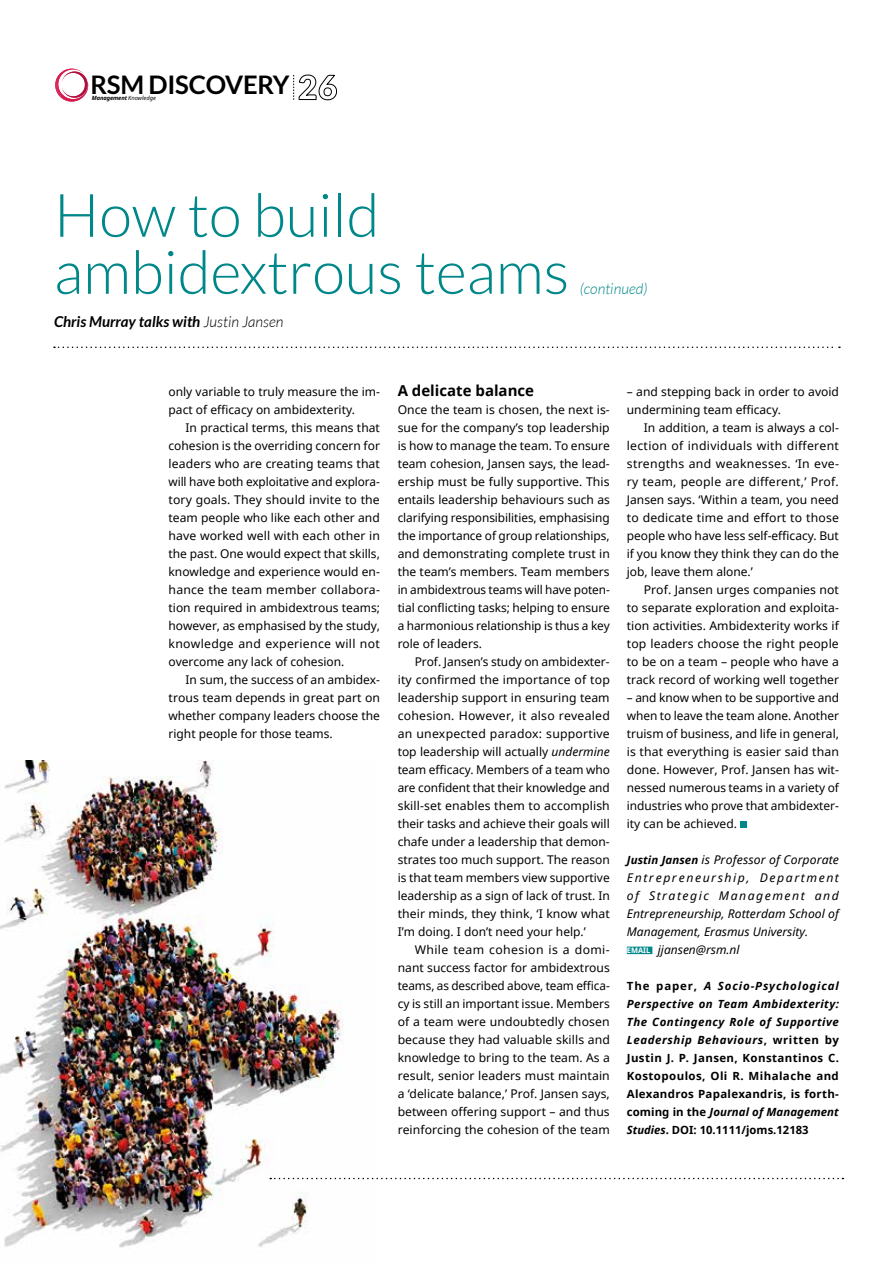
<style>
.page{position:relative;width:893px;height:1263px;background:#fff}
.page>*{position:absolute;margin:0;border:0;box-sizing:border-box;transform-origin:0 0}
.t1{font:300 60px/57px "Lato";color:#008789}
.t2{font:700 25.65px "Lato";letter-spacing:-.01em;color:#000}
.t3{font:italic 700 15px "Lato";color:#000}
.t4{font:700 15px "Noto Sans";color:#000}
.t5{font:italic 300 15px "Lato";color:#008789}
.t6{font:12px/18px "Noto Sans";color:#000;text-align:justify}
.t7{font:italic 12px/18px "Noto Sans";letter-spacing:.005em;color:#000}
.t8{font:700 11.25px/18px "Noto Sans";letter-spacing:.025em;color:#000;text-align:justify}
.t9{font:italic 700 5.7px "Noto Sans";letter-spacing:-.02em;color:#000}
.s1{font-weight:400}
.s2{font-weight:300}
.s3{font-style:italic}
.s4{font-weight:700;font-size:11.25px}
.s5{font-weight:700;font-style:normal;font-size:7.5px;color:#fff}
</style>
<div class="page">
<img style="left:0;top:761px;width:373px;height:487px">
<svg style="left:54px;top:347px;width:786px;height:1px"></svg>
<svg style="left:270px;top:1178px;width:573px;height:1px"></svg>
<div style="left:627px;top:947px;width:25px;height:7px;background:#008789"></div>
<div style="left:740px;top:821px;width:7px;height:7px;background:#008789"></div>
<svg style="left:55px;top:69px;width:27px;height:33px"></svg>
<img style="left:62px;top:72px;width:26px;height:26px">
<svg style="left:293px;top:75px;width:44px;height:25px"></svg>
<h2 class="t2" style="left:90px;top:70px;width:201px">RSM DISCOVERY</h2>
<p class="t9" style="left:92px;top:94px;width:66px">Management <span class="s1">Knowledge</span></p>
<h1 class="t1" style="left:54px;top:187px;width:517px">How to build ambidextrous teams</h1>
<p class="t3" style="left:54px;top:313px;width:231px">Chris Murray talks with <span class="s2">Justin Jansen</span></p>
<p class="t5" style="left:580px;top:280px;width:69px">(continued)</p>
<p class="t6" style="left:169px;top:382px;width:213px">only variable to truly measure the im&shy;pact of efficacy on ambidexterity.</p>
<p class="t6" style="left:169px;top:418px;width:213px;text-indent:17px">In practical terms, this means that cohesion is the overriding concern for leaders who are creating teams that will have both exploitative and explora&shy;tory goals. They should invite to the team people who like each other and have worked well with each other in the past. One would expect that skills, knowledge and experience would en&shy;hance the team member collabora&shy;tion required in ambidextrous teams; however, as emphasised by the study, knowledge and experience will not overcome any lack of cohesion.</p>
<p class="t6" style="left:169px;top:670px;width:213px;text-indent:17px">In sum, the success of an ambidex&shy;trous team depends in great part on whether company leaders choose the right people for those teams.</p>
<p class="t4" style="left:398px;top:380px;width:138px">A delicate balance</p>
<p class="t6" style="left:398px;top:400px;width:214px">Once the team is chosen, the next is&shy;sue for the company’s top leadership is how to manage the team. To ensure team cohesion, Jansen says, the lead&shy;ership must be fully supportive. This entails leadership behaviours such as clarifying responsibilities, emphasising the importance of group relationships, and demonstrating complete trust in the team’s members. Team members in ambidextrous teams will have poten&shy;tial conflicting tasks; helping to ensure a harmonious relationship is thus a key role of leaders.</p>
<p class="t6" style="left:398px;top:652px;width:214px;text-indent:17px">Prof. Jansen’s study on ambidexter&shy;ity confirmed the importance of top leadership support in ensuring team cohesion. However, it also revealed an unexpected paradox: supportive top leadership will actually <span class="s3">undermine </span>team efficacy. Members of a team who are confident that their knowledge and skill-set enables them to accomplish their tasks and achieve their goals will chafe under a leadership that demon&shy;strates too much support. The reason is that team members view supportive leadership as a sign of lack of trust. In their minds, they think, ‘I know what I’m doing. I don’t need your help.’</p>
<p class="t6" style="left:398px;top:940px;width:214px;text-indent:17px">While team cohesion is a domi&shy;nant success factor for ambidextrous teams, as described above, team effica&shy;cy is still an important issue. Members of a team were undoubtedly chosen because they had valuable skills and knowledge to bring to the team. As a result, senior leaders must maintain a ‘delicate balance,’ Prof. Jansen says, between offering support – and thus reinforcing the cohesion of the team</p>
<p class="t6" style="left:627px;top:382px;width:214px">– and stepping back in order to avoid undermining team efficacy.</p>
<p class="t6" style="left:627px;top:418px;width:214px;text-indent:17px">In addition, a team is always a col&shy;lection of individuals with different strengths and weaknesses. ‘In eve&shy;ry team, people are different,’ Prof.<br>Jansen says. ‘Within a team, you need to dedicate time and effort to those people who have less self-efficacy. But if you know they think they can do the job, leave them alone.’</p>
<p class="t6" style="left:627px;top:580px;width:214px;text-indent:17px">Prof. Jansen urges companies not to separate exploration and exploita&shy;tion activities. Ambidexterity works if top leaders choose the right people to be on a team – people who have a track record of working well together</p>
<p class="t6" style="left:627px;top:688px;width:214px">– and know when to be supportive and when to leave the team alone. Another truism of business, and life in general, is that everything is easier said than done. However, Prof. Jansen has wit&shy;nessed numerous teams in a variety of industries who prove that ambidexter&shy;ity can be achieved.</p>
<p class="t7" style="left:627px;top:850px;width:214px"><span class="s4">Justin Jansen</span> is Professor of Corporate<br>Entrepreneurship, Department of Strategic Management and<br>Entrepreneurship, Rotterdam School of<br>Management, Erasmus University.<br><span class="s5">EMAIL</span> jjansen@rsm.nl</p>
<p class="t8" style="left:627px;top:977px;width:214px">The paper, <span class="s3">A Socio-Psychological Perspective on Team Ambidexterity:<br>The Contingency Role of Supportive Leadership Behaviours</span>, written by Justin J. P. Jansen, Konstantinos C.<br>Kostopoulos, Oli R. Mihalache and Alexandros Papalexandris, is forth&shy;coming in the <span class="s3">Journal of Management Studies</span>. DOI: 10.1111/joms.12183</p>
</div>
